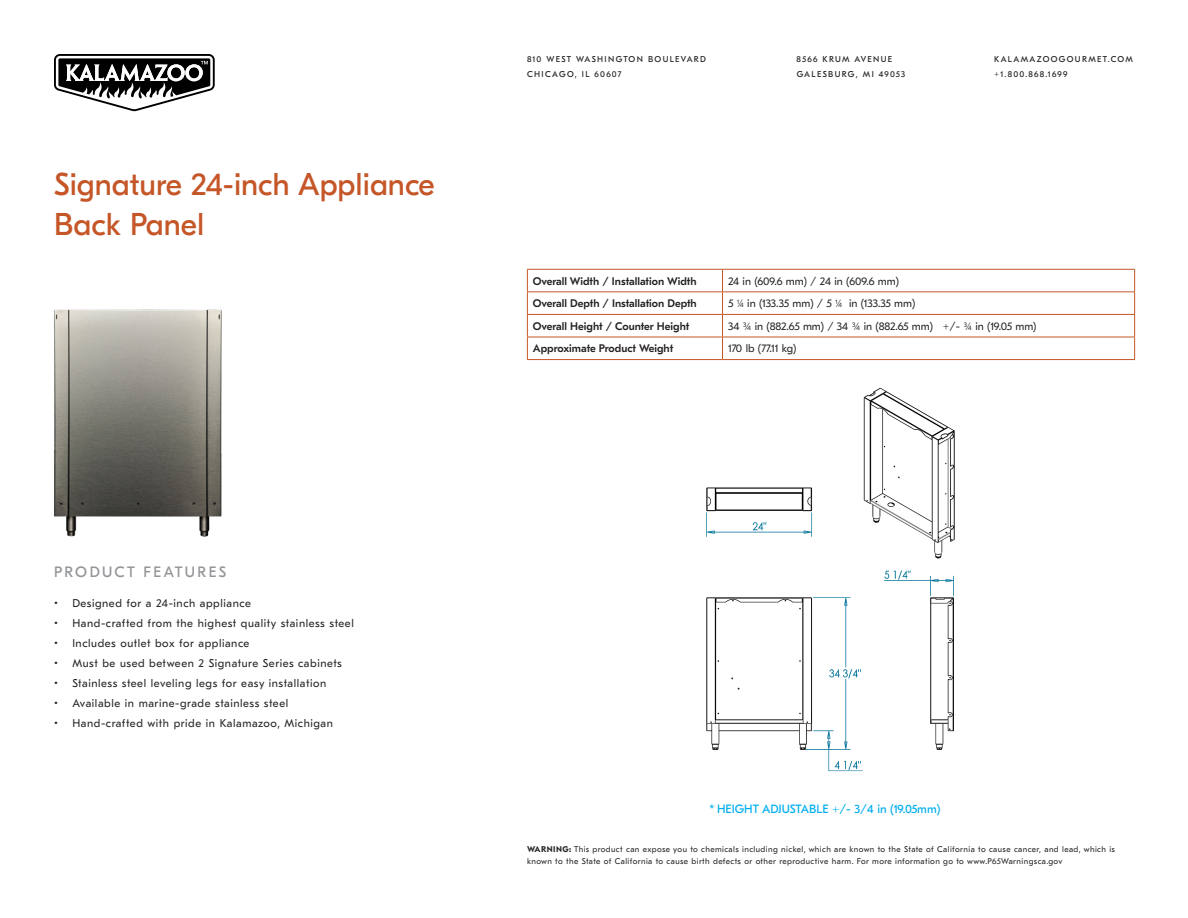
<style>
.page{position:relative;width:1188px;height:918px;background:#fff}
.page>*{position:absolute;margin:0;border:0;box-sizing:border-box;transform-origin:0 0}
.Heading{font:31.5px/40.5px "GT Eesti Display";color:#c55628}
.Subhead{font:15px "GT Eesti Display";letter-spacing:.16em;color:#939598}
.t1{font:12px "GT Eesti Text";color:#00aeef}
.t2{font:11.25px "GT Eesti Text";letter-spacing:.05em;color:#231f20}
.t3{font:10.95px "GT Eesti Text";letter-spacing:-.005em;color:#231f20}
.t4{font:500 10.95px "GT Eesti Text";color:#231f20}
.t5{font:8.4px/14.5px "GT Eesti Text";letter-spacing:.155em;color:#231f20}
.t6{font:8.25px/12px "GT Eesti Text";letter-spacing:.05em;color:#231f20}
.s1{font-weight:700}
</style>
<div class="page">
<svg style="left:54px;top:54px;width:161px;height:57px"></svg>
<hr style="left:527px;top:269px;width:196px;height:1px;background:#c55628">
<hr style="left:723px;top:269px;width:412px;height:1px;background:#c55628">
<hr style="left:527px;top:291px;width:196px;height:1px;background:#c55628">
<hr style="left:723px;top:291px;width:412px;height:1px;background:#c55628">
<hr style="left:527px;top:314px;width:196px;height:1px;background:#c55628">
<hr style="left:723px;top:314px;width:412px;height:1px;background:#c55628">
<hr style="left:527px;top:337px;width:196px;height:1px;background:#c55628">
<svg style="left:527px;top:270px;width:1px;height:89px"></svg>
<hr style="left:723px;top:337px;width:412px;height:1px;background:#c55628">
<svg style="left:722px;top:270px;width:1px;height:89px"></svg>
<svg style="left:1134px;top:270px;width:1px;height:89px"></svg>
<hr style="left:527px;top:359px;width:196px;height:1px;background:#c55628">
<hr style="left:723px;top:359px;width:412px;height:1px;background:#c55628">
<img style="left:54px;top:309px;width:168px;height:228px">
<img style="left:706px;top:387px;width:249px;height:385px">
<p class="Heading" style="left:54px;top:164px;width:382px">Signature 24-inch Appliance<br>Back Panel</p>
<p class="Subhead" style="left:54px;top:564px;width:174px">PRODUCT FEATURES</p>
<p class="t2" style="left:54px;top:597px;width:198px">• Designed for a 24-inch appliance</p>
<p class="t2" style="left:54px;top:617px;width:301px">• Hand-crafted from the highest quality stainless steel</p>
<p class="t2" style="left:54px;top:637px;width:197px">• Includes outlet box for appliance</p>
<p class="t2" style="left:54px;top:657px;width:289px">• Must be used between 2 Signature Series cabinets</p>
<p class="t2" style="left:54px;top:677px;width:274px">• Stainless steel leveling legs for easy installation</p>
<p class="t2" style="left:54px;top:697px;width:236px">• Available in marine-grade stainless steel</p>
<p class="t2" style="left:54px;top:717px;width:280px">• Hand-crafted with pride in Kalamazoo, Michigan</p>
<p class="t5" style="left:527px;top:52px;width:181px">810 WEST WASHINGTON BOULEVARD<br>CHICAGO, IL 60607</p>
<p class="t5" style="left:797px;top:52px;width:110px">8566 KRUM AVENUE<br>GALESBURG, MI 49053</p>
<p class="t5" style="left:994px;top:52px;width:140px">KALAMAZOOGOURMET.COM +1.800.868.1699</p>
<p class="t4" style="left:533px;top:275px;width:165px">Overall Width / Installation Width</p>
<p class="t3" style="left:728px;top:275px;width:172px">24 in (609.6 mm) / 24 in (609.6 mm)</p>
<p class="t4" style="left:533px;top:297px;width:165px">Overall Depth / Installation Depth</p>
<p class="t3" style="left:728px;top:297px;width:189px">5 ¼ in (133.35 mm) / 5 ¼ in (133.35 mm)</p>
<p class="t4" style="left:533px;top:320px;width:158px">Overall Height / Counter Height</p>
<p class="t3" style="left:728px;top:320px;width:310px">34 ¾ in (882.65 mm) / 34 ¾ in (882.65 mm) +/- ¾ in (19.05 mm)</p>
<p class="t4" style="left:533px;top:343px;width:142px">Approximate Product Weight</p>
<p class="t3" style="left:728px;top:343px;width:70px">170 lb (77.11 kg)</p>
<p class="t1" style="left:710px;top:803px;width:232px">* HEIGHT ADJUSTABLE +/- 3/4 in (19.05mm)</p>
<p class="t6" style="left:527px;top:843px;width:589px"><span class="s1">WARNING:</span> This product can expose you to chemicals including nickel, which are known to the State of California to cause cancer, and lead, which is known to the State of California to cause birth defects or other reproductive harm. For more information go to www.P65Warningsca.gov</p>
</div>
